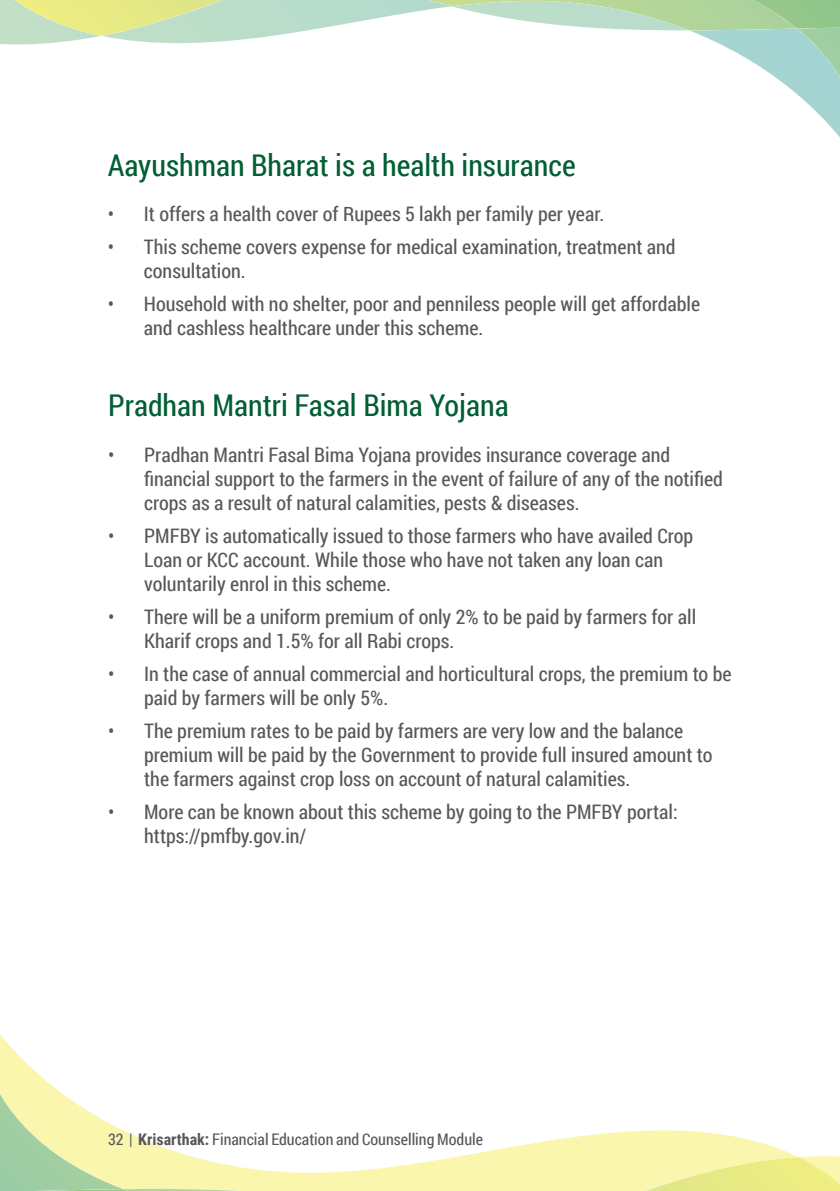
<style>
.page{position:relative;width:840px;height:1191px;background:#fff}
.page>*{position:absolute;margin:0;border:0;box-sizing:border-box;transform-origin:0 0}
.t1{font:30px "Roboto Condensed";color:#025e33}
.t2{font:20px/24px "Roboto Condensed";color:#57585a}
.t3{font:16px "Roboto Condensed";color:#57585a}
.s1{font-weight:700}
</style>
<div class="page">
<svg style="left:0;top:0;width:839px;height:136px"></svg>
<img style="left:0;top:0;width:265px;height:36px">
<svg style="left:0;top:1034px;width:796px;height:157px"></svg>
<svg style="left:0;top:1055px;width:372px;height:136px"></svg>
<img style="left:0;top:1189px;width:196px;height:2px">
<svg style="left:597px;top:1156px;width:242px;height:1px"></svg>
<img style="left:597px;top:1157px;width:242px;height:34px">
<h1 class="t1" style="left:108px;top:144px;width:469px">Aayushman Bharat is a health insurance</h1>
<p class="t2" style="left:108px;top:201px;width:497px">• It offers a health cover of Rupees 5 lakh per family per year.</p>
<p class="t2" style="left:144px;top:234px;width:533px;text-indent:-36px">• This scheme covers expense for medical examination, treatment and consultation.</p>
<p class="t2" style="left:144px;top:291px;width:557px;text-indent:-36px">• Household with no shelter, poor and penniless people will get affordable and cashless healthcare under this scheme.</p>
<h1 class="t1" style="left:108px;top:384px;width:402px">Pradhan Mantri Fasal Bima Yojana</h1>
<p class="t2" style="left:144px;top:442px;width:580px;text-indent:-36px">• Pradhan Mantri Fasal Bima Yojana provides insurance coverage and financial support to the farmers in the event of failure of any of the notified crops as a result of natural calamities, pests &amp; diseases.</p>
<p class="t2" style="left:144px;top:523px;width:550px;text-indent:-36px">• PMFBY is automatically issued to those farmers who have availed Crop<br>Loan or KCC account. While those who have not taken any loan can voluntarily enrol in this scheme.</p>
<p class="t2" style="left:144px;top:604px;width:553px;text-indent:-36px">• There will be a uniform premium of only 2% to be paid by farmers for all<br>Kharif crops and 1.5% for all Rabi crops.</p>
<p class="t2" style="left:144px;top:661px;width:588px;text-indent:-36px">• In the case of annual commercial and horticultural crops, the premium to be paid by farmers will be only 5%.</p>
<p class="t2" style="left:144px;top:718px;width:569px;text-indent:-36px">• The premium rates to be paid by farmers are very low and the balance premium will be paid by the Government to provide full insured amount to the farmers against crop loss on account of natural calamities.</p>
<p class="t2" style="left:144px;top:799px;width:534px;text-indent:-36px">• More can be known about this scheme by going to the PMFBY portal: https://pmfby.gov.in/</p>
<p class="t3" style="left:108px;top:1128px;width:376px">32 | <span class="s1">Krisarthak:</span> Financial Education and Counselling Module</p>
</div>
